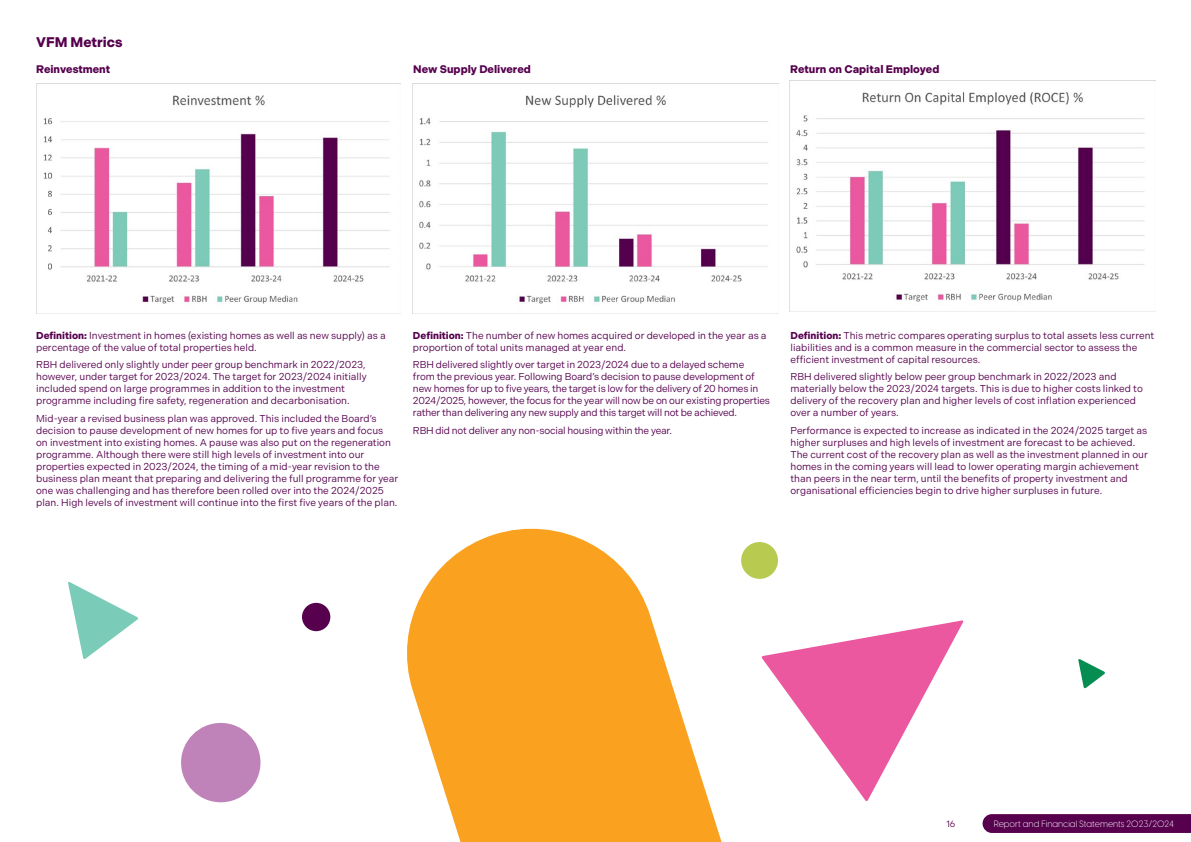
<style>
.page{position:relative;width:1191px;height:842px;background:#fff}
.page>*{position:absolute;margin:0;border:0;box-sizing:border-box;transform-origin:0 0}
.t1{font:700 14px "Indivisible";color:#56004e}
.t2{font:700 11px "Indivisible";color:#56004e}
.t3{font:10px/12px "Indivisible";color:#56004e}
.t4{font:10px/12px "Indivisible";letter-spacing:-.02em;color:#56004e}
.t5{font:300 9px "Visby CF";color:#fff}
.t6{font:9px "Indivisible";color:#56004e}
.s1{font-weight:700}
</style>
<div class="page">
<svg style="left:982px;top:814px;width:209px;height:19px;background:#590551"></svg>
<img style="left:36px;top:83px;width:365px;height:230px">
<img style="left:413px;top:83px;width:365px;height:231px">
<img style="left:789px;top:81px;width:356px;height:230px">
<svg style="left:761px;top:620px;width:202px;height:181px"></svg>
<svg style="left:68px;top:582px;width:70px;height:77px"></svg>
<svg style="left:1078px;top:659px;width:27px;height:30px"></svg>
<svg style="left:407px;top:528px;width:315px;height:314px;fill:#faa21f"></svg>
<div style="left:181px;top:723px;width:79px;height:79px;background:#bf83b9;border-radius:50%"></div>
<div style="left:741px;top:542px;width:37px;height:37px;background:#b8ca50;border-radius:50%"></div>
<div style="left:302px;top:603px;width:28px;height:28px;background:#56004e;border-radius:50%"></div>
<h1 class="t1" style="left:36px;top:34px;width:88px">VFM Metrics</h1>
<p class="t2" style="left:36px;top:63px;width:75px">Reinvestment</p>
<p class="t2" style="left:413px;top:63px;width:119px">New Supply Delivered</p>
<p class="t2" style="left:790px;top:63px;width:151px">Return on Capital Employed</p>
<p class="t3" style="left:36px;top:329px;width:351px"><span class="s1">Definition:</span> Investment in homes (existing homes as well as new supply) as a percentage of the value of total properties held.</p>
<p class="t3" style="left:36px;top:359px;width:332px">RBH delivered only slightly under peer group benchmark in 2022/2023, however, under target for 2023/2024. The target for 2023/2024 initially included spend on large programmes in addition to the investment programme including fire safety, regeneration and decarbonisation.</p>
<p class="t3" style="left:36px;top:413px;width:364px">Mid-year a revised business plan was approved. This included the Board’s decision to pause development of new homes for up to five years and focus<br>on investment into existing homes. A pause was also put on the regeneration programme. Although there were still high levels of investment into our properties expected in 2023/2024, the timing of a mid-year revision to the business plan meant that preparing and delivering the full programme for year one was challenging and has therefore been rolled over into the 2024/2025 plan. High levels of investment will continue into the first five years of the plan.</p>
<p class="t3" style="left:413px;top:329px;width:355px"><span class="s1">Definition:</span> The number of new homes acquired or developed in the year as a proportion of total units managed at year end.</p>
<p class="t4" style="left:413px;top:359px;width:358px">RBH delivered slightly over target in 2023/2024 due to a delayed scheme<br>from the previous year. Following Board’s decision to pause development of new homes for up to five years, the target is low for the delivery of 20 homes in 2024/2025, however, the focus for the year will now be on our existing properties rather than delivering any new supply and this target will not be achieved.</p>
<p class="t4" style="left:413px;top:425px;width:261px">RBH did not deliver any non-social housing within the year.</p>
<p class="t3" style="left:790px;top:329px;width:365px"><span class="s1">Definition:</span> This metric compares operating surplus to total assets less current liabilities and is a common measure in the commercial sector to assess the efficient investment of capital resources.</p>
<p class="t3" style="left:790px;top:371px;width:354px">RBH delivered slightly below peer group benchmark in 2022/2023 and materially below the 2023/2024 targets. This is due to higher costs linked to delivery of the recovery plan and higher levels of cost inflation experienced over a number of years.</p>
<p class="t3" style="left:790px;top:425px;width:359px">Performance is expected to increase as indicated in the 2024/2025 target as higher surpluses and high levels of investment are forecast to be achieved.<br>The current cost of the recovery plan as well as the investment planned in our homes in the coming years will lead to lower operating margin achievement than peers in the near term, until the benefits of property investment and organisational efficiencies begin to drive higher surpluses in future.</p>
<p class="t6" style="left:946px;top:818px;width:11px">16</p>
<p class="t5" style="left:993px;top:817px;width:182px">Report and Financial Statements 2023/2024</p>
</div>
